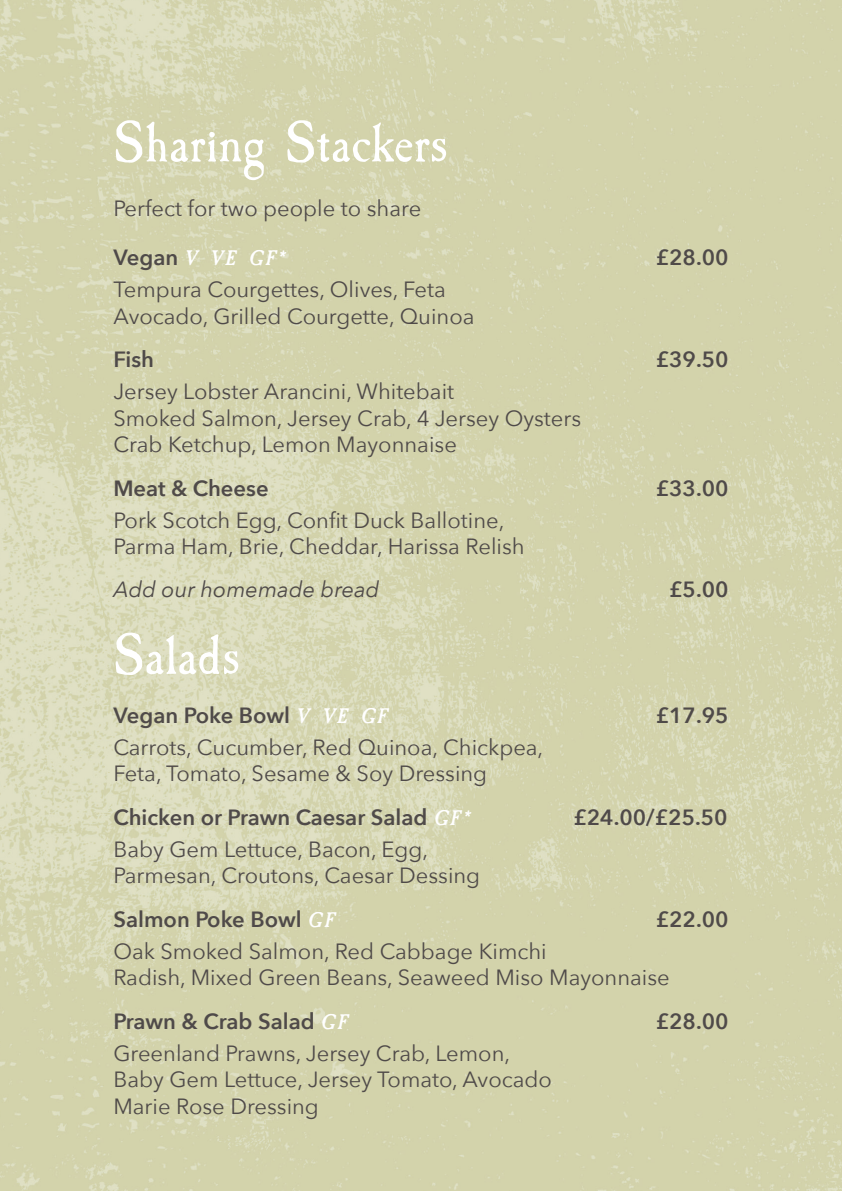
<style>
.page{position:relative;width:842px;height:1191px;background:#fff}
.page>*{position:absolute;margin:0;border:0;box-sizing:border-box;transform-origin:0 0}
.t1{font:60px "Caslon Antique";color:#fff}
.t2{font:22px/26.4px "Avenir Next";color:#4f4a49}
.t3{font:600 22px "Avenir Next";color:#4f4a49}
.t4{font:italic 22px "Avenir Next";color:#4f4a49}
.t5{font:italic 700 22px "Caslon Antique";color:#fff}
.s1{font-family:"Avenir Next";font-weight:600;font-style:normal;color:#4f4a49}
.s2{font-family:"Caslon Antique";font-weight:700;font-style:italic;color:#fff}
</style>
<div class="page">
<img style="left:0;top:0;width:842px;height:1191px">
<p class="t1" style="left:113px;top:108px;width:336px">Sharing Stackers</p>
<p class="t2" style="left:113px;top:194px;width:309px">Perfect for two people to share</p>
<p class="t5" style="left:113px;top:246px;width:172px"><span class="s1">Vegan</span> V VE GF*</p>
<p class="t3" style="left:656px;top:239px;width:74px">£28.00</p>
<p class="t2" style="left:113px;top:275px;width:363px">Tempura Courgettes, Olives, Feta<br>Avocado, Grilled Courgette, Quinoa</p>
<p class="t3" style="left:113px;top:341px;width:42px">Fish</p>
<p class="t3" style="left:656px;top:341px;width:74px">£39.50</p>
<p class="t2" style="left:113px;top:377px;width:469px">Jersey Lobster Arancini, Whitebait<br>Smoked Salmon, Jersey Crab, 4 Jersey Oysters<br>Crab Ketchup, Lemon Mayonnaise</p>
<p class="t3" style="left:113px;top:469px;width:157px">Meat &amp; Cheese</p>
<p class="t3" style="left:656px;top:469px;width:74px">£33.00</p>
<p class="t2" style="left:113px;top:506px;width:413px">Pork Scotch Egg, Confit Duck Ballotine,<br>Parma Ham, Brie, Cheddar, Harissa Relish</p>
<p class="t4" style="left:113px;top:571px;width:268px">Add our homemade bread</p>
<p class="t3" style="left:669px;top:571px;width:61px">£5.00</p>
<p class="t1" style="left:113px;top:620px;width:128px">Salads</p>
<p class="t3" style="left:113px;top:696px;width:275px">Vegan Poke Bowl <span class="s2">V VE GF</span></p>
<p class="t3" style="left:656px;top:696px;width:74px">£17.95</p>
<p class="t2" style="left:113px;top:733px;width:431px">Carrots, Cucumber, Red Quinoa, Chickpea,<br>Feta, Tomato, Sesame &amp; Soy Dressing</p>
<p class="t3" style="left:113px;top:798px;width:357px">Chicken or Prawn Caesar Salad <span class="s2">GF*</span></p>
<p class="t3" style="left:573px;top:798px;width:156px">£24.00/£25.50</p>
<p class="t2" style="left:113px;top:835px;width:368px">Baby Gem Lettuce, Bacon, Egg,<br>Parmesan, Croutons, Caesar Dessing</p>
<p class="t3" style="left:113px;top:900px;width:222px">Salmon Poke Bowl <span class="s2">GF</span></p>
<p class="t3" style="left:656px;top:900px;width:74px">£22.00</p>
<p class="t2" style="left:113px;top:937px;width:558px">Oak Smoked Salmon, Red Cabbage Kimchi<br>Radish, Mixed Green Beans, Seaweed Miso Mayonnaise</p>
<p class="t3" style="left:113px;top:1002px;width:235px">Prawn &amp; Crab Salad <span class="s2">GF</span></p>
<p class="t3" style="left:656px;top:1002px;width:74px">£28.00</p>
<p class="t2" style="left:113px;top:1039px;width:440px">Greenland Prawns, Jersey Crab, Lemon,<br>Baby Gem Lettuce, Jersey Tomato, Avocado<br>Marie Rose Dressing</p>
</div>
